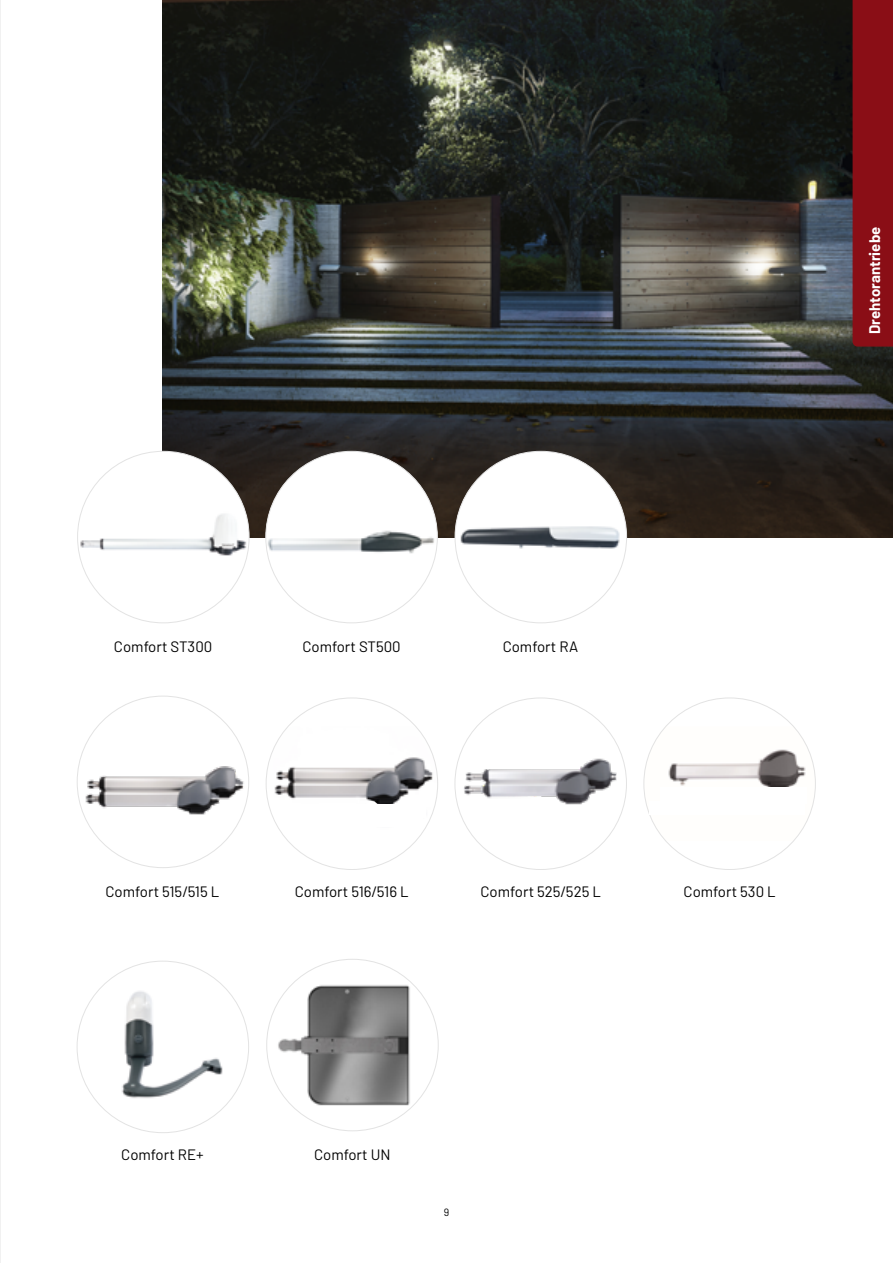
<style>
.page{position:relative;width:893px;height:1263px;background:#fff}
.page>*{position:absolute;margin:0;border:0;box-sizing:border-box;transform-origin:0 0}
.t1{font:15px "Barlow";color:#000}
.t2{font:700 15px "Barlow";color:#fff}
.t3{font:10.5px "Barlow";color:#000}
</style>
<div class="page">
<hr style="left:0;top:0;width:1px;height:1263px;background:#e3e3e3">
<img style="left:162px;top:0;width:731px;height:537px">
<img style="left:269px;top:979px;width:152px;height:132px">
<div style="left:266px;top:451px;width:171px;height:172px;background:#fff;border-radius:50%"></div>
<img style="left:266px;top:480px;width:171px;height:114px">
<div style="left:78px;top:451px;width:171px;height:172px;background:#fff;border-radius:50%"></div>
<img style="left:79px;top:491px;width:169px;height:114px">
<img style="left:77px;top:736px;width:172px;height:114px">
<img style="left:77px;top:990px;width:172px;height:114px">
<img style="left:455px;top:739px;width:171px;height:113px">
<div style="left:455px;top:451px;width:172px;height:172px;background:#fff;border-radius:50%"></div>
<img style="left:455px;top:489px;width:172px;height:114px">
<img style="left:266px;top:727px;width:172px;height:114px">
<div style="left:276px;top:804px;width:150px;height:14px;background:#fff"></div>
<div style="left:282px;top:814px;width:141px;height:13px;background:#fff"></div>
<svg style="left:363px;top:801px;width:16px;height:3px"></svg>
<img style="left:645px;top:727px;width:169px;height:114px">
<div style="left:650px;top:801px;width:155px;height:13px;background:#fff"></div>
<div style="left:660px;top:787px;width:146px;height:17px;background:#fff"></div>
<div style="left:853px;top:0;width:40px;height:347px;background:#8a0e16"></div>
<p class="t2" style="left:865px;top:334px;width:109px;rotate:-90deg">Drehtorantriebe</p>
<p class="t1" style="left:114px;top:638px;width:100px">Comfort ST300</p>
<p class="t1" style="left:302px;top:638px;width:100px">Comfort ST500</p>
<p class="t1" style="left:503px;top:638px;width:77px">Comfort RA</p>
<p class="t1" style="left:106px;top:882px;width:115px">Comfort 515/515 L</p>
<p class="t1" style="left:295px;top:882px;width:115px">Comfort 516/516 L</p>
<p class="t1" style="left:480px;top:882px;width:122px">Comfort 525/525 L</p>
<p class="t1" style="left:684px;top:882px;width:94px">Comfort 530 L</p>
<p class="t1" style="left:121px;top:1145px;width:84px">Comfort RE+</p>
<p class="t1" style="left:314px;top:1145px;width:78px">Comfort UN</p>
<p class="t3" style="left:444px;top:1206px;width:7px">9</p>
</div>
